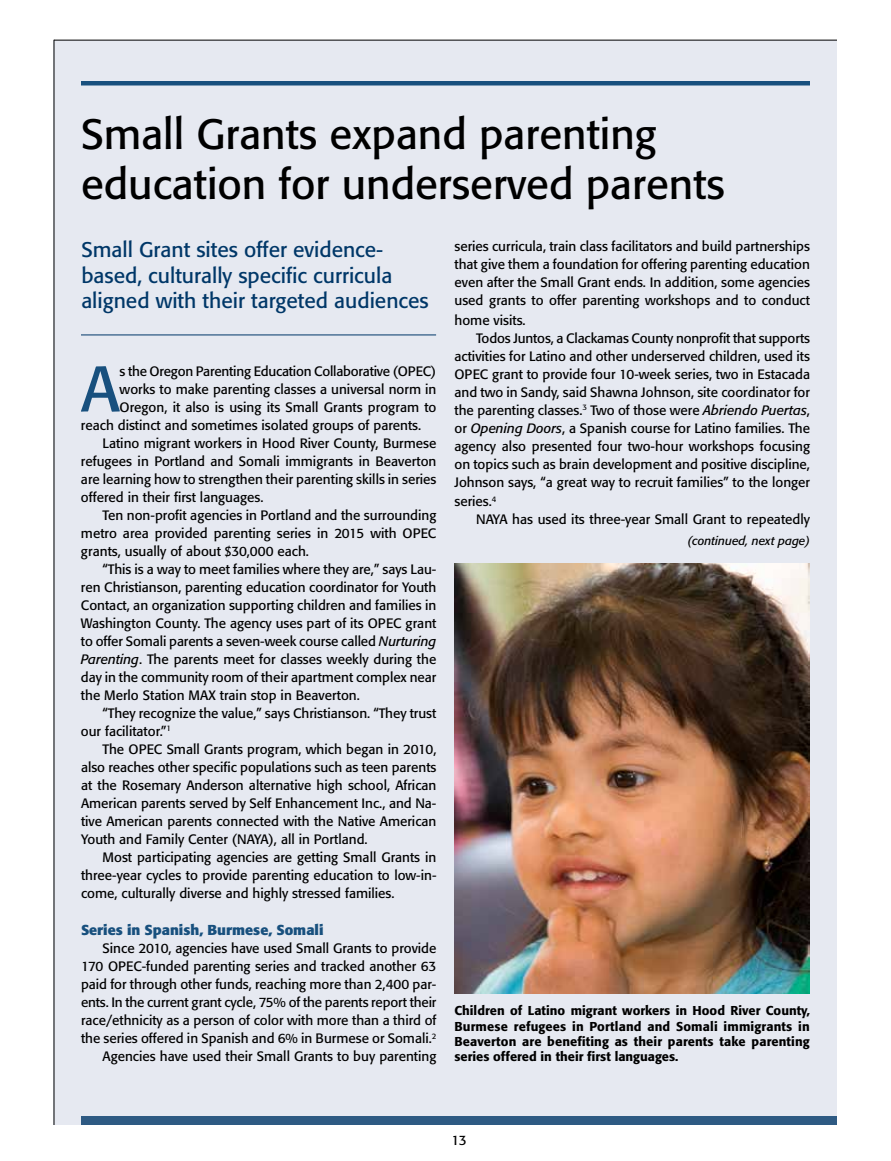
<style>
.page{position:relative;width:891px;height:1161px;background:#fff}
.page>*{position:absolute;margin:0;border:0;box-sizing:border-box;transform-origin:0 0}
.t1{font:64.05px "Formata";color:#18507e}
.t2{font:42px/49.5px "Formata";color:#000}
.t3{font:21px/25.2px "Formata";color:#003768}
.t4{font:700 14.25px "Formata";color:#18507e}
.t5{font:13.5px/18px "Formata";color:#000;text-align:right}
.t6{font:500 12.75px/15.3px "Formata";color:#000;text-align:justify}
.t7{font:italic 12px "Formata";color:#000}
.s1{font-style:italic}
</style>
<div class="page">
<div style="left:54px;top:41px;width:783px;height:1084px;background:#e6e9f1"></div>
<div style="left:81px;top:1116px;width:756px;height:9px;background:#2e5a83"></div>
<hr style="left:54px;top:40px;width:1px;height:1085px;background:#000">
<div style="left:81px;top:81px;width:729px;height:5px;background:#18507e"></div>
<img style="left:454px;top:563px;width:356px;height:431px">
<hr style="left:81px;top:335px;width:355px;height:1px;background:#003768">
<hr style="left:54px;top:40px;width:783px;height:1px;background:#000">
<h2 class="t2" style="left:81px;top:110px;width:645px">Small Grants expand parenting education for underserved parents</h2>
<p class="t5" style="left:455px;top:238px;width:357px;text-align:justify">series curricula, train class facilitators and build partnerships that give them a foundation for offering parenting education even after the Small Grant ends. In addition, some agencies used grants to offer parenting workshops and to conduct</p>
<p class="t5" style="left:455px;top:311px;width:73px">home visits.</p>
<p class="t5" style="left:476px;top:329px;width:335px">Todos Juntos, a Clackamas County nonprofit that supports</p>
<p class="t5" style="left:455px;top:347px;width:357px">activities for Latino and other underserved children, used its</p>
<p class="t5" style="left:455px;top:365px;width:357px">OPEC grant to provide four 10-week series, two in Estacada</p>
<p class="t5" style="left:455px;top:383px;width:357px">and two in Sandy, said Shawna Johnson, site coordinator for</p>
<p class="t5" style="left:455px;top:401px;width:357px">the parenting classes.<sup>3</sup> Two of those were <span class="s1">Abriendo Puertas</span>,</p>
<p class="t5" style="left:455px;top:419px;width:357px">or <span class="s1">Opening Doors</span>, a Spanish course for Latino families. The</p>
<p class="t5" style="left:455px;top:437px;width:357px">agency also presented four two-hour workshops focusing</p>
<p class="t5" style="left:455px;top:455px;width:357px">on topics such as brain development and positive discipline,</p>
<p class="t5" style="left:455px;top:473px;width:357px">Johnson says, “a great way to recruit families” to the longer</p>
<p class="t5" style="left:476px;top:493px;width:335px;text-align:left;text-indent:-22px">series.<sup>4<br></sup>NAYA has used its three-year Small Grant to repeatedly</p>
<h3 class="t3" style="left:81px;top:237px;width:349px">Small Grant sites offer evidence&shy;based, culturally specific curricula aligned with their targeted audiences</h3>
<h1 class="t1" style="left:81px;top:350px;width:40px">A</h1>
<p class="t5" style="left:120px;top:362px;width:318px">s the Oregon Parenting Education Collaborative (OPEC)</p>
<p class="t5" style="left:120px;top:380px;width:318px">works to make parenting classes a universal norm in</p>
<p class="t5" style="left:120px;top:398px;width:318px">Oregon, it also is using its Small Grants program to</p>
<p class="t5" style="left:81px;top:416px;width:342px">reach distinct and sometimes isolated groups of parents.</p>
<p class="t5" style="left:103px;top:434px;width:335px">Latino migrant workers in Hood River County, Burmese</p>
<p class="t5" style="left:81px;top:452px;width:357px">refugees in Portland and Somali immigrants in Beaverton</p>
<p class="t5" style="left:81px;top:470px;width:357px">are learning how to strengthen their parenting skills in series</p>
<p class="t5" style="left:81px;top:488px;width:184px">offered in their first languages.</p>
<p class="t5" style="left:103px;top:506px;width:335px">Ten non-profit agencies in Portland and the surrounding</p>
<p class="t5" style="left:81px;top:524px;width:357px">metro area provided parenting series in 2015 with OPEC</p>
<p class="t5" style="left:81px;top:542px;width:230px">grants, usually of about $30,000 each.</p>
<p class="t5" style="left:103px;top:560px;width:335px">“This is a way to meet families where they are,” says Lau-</p>
<p class="t5" style="left:81px;top:578px;width:357px">ren Christianson, parenting education coordinator for Youth</p>
<p class="t5" style="left:81px;top:596px;width:357px">Contact, an organization supporting children and families in</p>
<p class="t5" style="left:81px;top:614px;width:357px">Washington County. The agency uses part of its OPEC grant</p>
<p class="t5" style="left:81px;top:632px;width:357px">to offer Somali parents a seven-week course called <span class="s1">Nurturing</span></p>
<p class="t5" style="left:81px;top:650px;width:357px"><span class="s1">Parenting</span>. The parents meet for classes weekly during the</p>
<p class="t5" style="left:81px;top:668px;width:357px">day in the community room of their apartment complex near</p>
<p class="t5" style="left:81px;top:686px;width:281px">the Merlo Station MAX train stop in Beaverton.</p>
<p class="t5" style="left:103px;top:704px;width:335px">“They recognize the value,” says Christianson. “They trust</p>
<p class="t5" style="left:81px;top:722px;width:92px">our facilitator.”<sup>1</sup></p>
<p class="t5" style="left:103px;top:740px;width:335px">The OPEC Small Grants program, which began in 2010,</p>
<p class="t5" style="left:81px;top:758px;width:357px">also reaches other specific populations such as teen parents</p>
<p class="t5" style="left:81px;top:776px;width:357px">at the Rosemary Anderson alternative high school, African</p>
<p class="t5" style="left:81px;top:794px;width:357px">American parents served by Self Enhancement Inc., and Na-</p>
<p class="t5" style="left:81px;top:812px;width:357px">tive American parents connected with the Native American</p>
<p class="t5" style="left:81px;top:830px;width:288px">Youth and Family Center (NAYA), all in Portland.</p>
<p class="t5" style="left:103px;top:848px;width:335px">Most participating agencies are getting Small Grants in</p>
<p class="t5" style="left:81px;top:866px;width:357px">three-year cycles to provide parenting education to low-in-</p>
<p class="t5" style="left:81px;top:884px;width:315px">come, culturally diverse and highly stressed families.</p>
<p class="t4" style="left:81px;top:921px;width:244px">Series in Spanish, Burmese, Somali</p>
<p class="t5" style="left:81px;top:939px;width:357px">Since 2010, agencies have used Small Grants to provide 170 OPEC-funded parenting series and tracked another 63 paid for through other funds, reaching more than 2,400 par&shy;ents. In the current grant cycle, 75% of the parents report their race/ethnicity as a person of color with more than a third of the series offered in Spanish and 6% in Burmese or Somali.<sup>2<br></sup>Agencies have used their Small Grants to buy parenting</p>
<p class="t7" style="left:688px;top:533px;width:124px">(continued, next page)</p>
<p class="t6" style="left:455px;top:1003px;width:357px">Children of Latino migrant workers in Hood River County, Burmese refugees in Portland and Somali immigrants in Beaverton are benefiting as their parents take parenting series offered in their first languages.</p>
<p class="t5" style="left:451px;top:1131px;width:17px">13</p>
</div>
